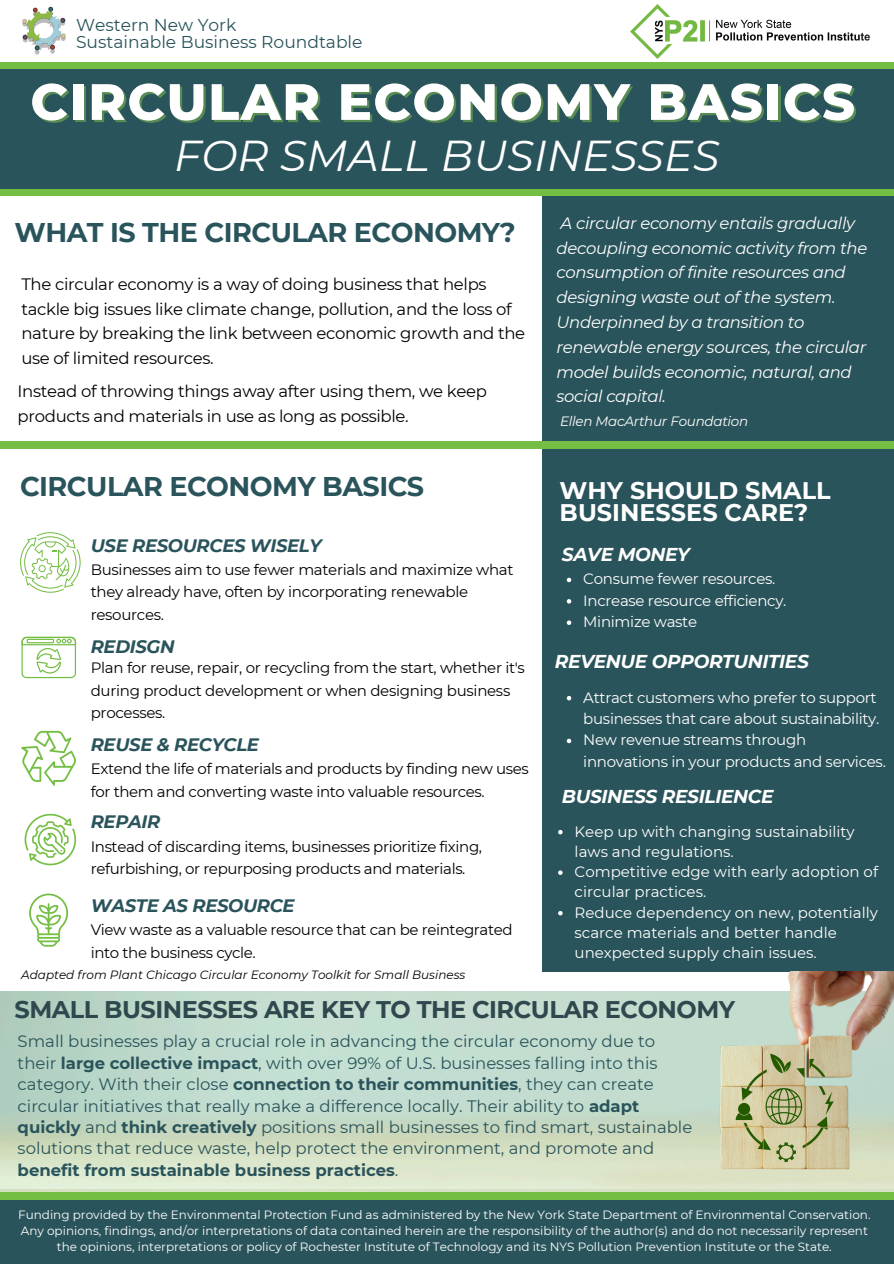
<style>
.page{position:relative;width:894px;height:1264px;background:#fff}
.page>*{position:absolute;margin:0;border:0;box-sizing:border-box;transform-origin:0 0}
.t1{font:800 51px "Montserrat";letter-spacing:.03em;color:#fff}
.t2{font:italic 43.05px "Montserrat";color:#fff}
.t3{font:700 27px "Montserrat";letter-spacing:-.02em;color:#2a545b}
.t4{font:700 24px "Montserrat";letter-spacing:-.02em;color:#2e484d}
.t5{font:700 24px/22.5px "Montserrat";color:#fff}
.t6{font:italic 700 18.6px "Montserrat";letter-spacing:-.02em;color:#fff}
.t7{font:italic 700 18px "Montserrat";letter-spacing:-.02em;color:#2a545b}
.t8{font:17.1px/16.8px "Montserrat";color:#2a545b}
.t9{font:16.5px/21.3px "Montserrat";color:#2a545b}
.t10{font:16.5px/24.8px "Montserrat";letter-spacing:-.02em;color:#000001}
.t11{font:italic 16.5px/24.8px "Montserrat";letter-spacing:-.02em;color:#fff}
.t12{font:15px/22.5px "Montserrat";letter-spacing:-.025em;color:#000001}
.t13{font:15px/21.3px "Montserrat";letter-spacing:-.02em;color:#fff}
.t14{font:15px/20.2px "Montserrat";color:#fff}
.t15{font:italic 15px "Montserrat";letter-spacing:-.02em;color:#fff}
.t16{font:italic 13.5px "Montserrat";letter-spacing:-.02em;color:#fff}
.t17{font:12px/16px "Montserrat";color:#fff;text-align:center}
.t18{font:italic 12px "Montserrat";color:#000}
.s1{font-weight:700}
</style>
<div class="page">
<div style="left:542px;top:182px;width:351px;height:258px;background:#2a545b"></div>
<div style="left:542px;top:448px;width:351px;height:523px;background:#2a545b"></div>
<div style="left:0;top:1200px;width:893px;height:63px;background:#2a545b"></div>
<div style="left:0;top:1192px;width:893px;height:8px;background:#74be43"></div>
<img style="left:602px;top:971px;width:291px;height:221px">
<svg style="left:20px;top:532px;width:61px;height:60px"></svg>
<svg style="left:29px;top:893px;width:39px;height:53px"></svg>
<svg style="left:21px;top:730px;width:55px;height:55px"></svg>
<svg style="left:25px;top:813px;width:51px;height:52px"></svg>
<svg style="left:21px;top:637px;width:55px;height:41px"></svg>
<div style="left:0;top:65px;width:893px;height:125px;background:#2a545b"></div>
<svg style="left:558px;top:829px;width:4px;height:5px"></svg>
<svg style="left:558px;top:870px;width:4px;height:4px"></svg>
<svg style="left:558px;top:911px;width:4px;height:4px"></svg>
<svg style="left:566px;top:577px;width:5px;height:5px"></svg>
<svg style="left:566px;top:599px;width:5px;height:4px"></svg>
<svg style="left:566px;top:620px;width:5px;height:5px"></svg>
<svg style="left:566px;top:696px;width:5px;height:4px"></svg>
<svg style="left:566px;top:738px;width:5px;height:5px"></svg>
<img style="left:22px;top:6px;width:44px;height:49px">
<img style="left:630px;top:4px;width:240px;height:54px">
<div style="left:0;top:440px;width:893px;height:8px;background:#74be43"></div>
<div style="left:0;top:189px;width:893px;height:7px;background:#74be43"></div>
<div style="left:0;top:62px;width:893px;height:6px;background:#74be43"></div>
<p class="t8" style="left:76px;top:17px;width:288px">Western New York<br>Sustainable Business Roundtable</p>
<h3 class="t1" style="left:30px;top:70px;width:825px">CIRCULAR ECONOMY BASICS</h3>
<p class="t2" style="left:174px;top:130px;width:546px">FOR SMALL BUSINESSES</p>
<h5 class="t3" style="left:15px;top:216px;width:502px">WHAT IS THE CIRCULAR ECONOMY?</h5>
<p class="t10" style="left:21px;top:271px;width:505px">The circular economy is a way of doing business that helps tackle big issues like climate change, pollution, and the loss of nature by breaking the link between economic growth and the use of limited resources.</p>
<p class="t10" style="left:18px;top:379px;width:470px">Instead of throwing things away after using them, we keep products and materials in use as long as possible.</p>
<p class="t3" style="left:20px;top:470px;width:405px">CIRCULAR ECONOMY BASICS</p>
<p class="t7" style="left:91px;top:535px;width:232px">USE RESOURCES WISELY</p>
<h4 class="t12" style="left:91px;top:558px;width:424px">Businesses aim to use fewer materials and maximize what they already have, often by incorporating renewable resources.</h4>
<p class="t7" style="left:91px;top:636px;width:85px">REDISGN</p>
<h5 class="t12" style="left:91px;top:656px;width:435px">Plan for reuse, repair, or recycling from the start, whether it's during product development or when designing business processes.</h5>
<p class="t7" style="left:91px;top:734px;width:170px">REUSE &amp; RECYCLE</p>
<p class="t12" style="left:91px;top:757px;width:439px">Extend the life of materials and products by finding new uses for them and converting waste into valuable resources.</p>
<p class="t7" style="left:91px;top:811px;width:71px">REPAIR</p>
<h5 class="t12" style="left:91px;top:834px;width:393px">Instead of discarding items, businesses prioritize fixing, refurbishing, or repurposing products and materials.</h5>
<p class="t7" style="left:91px;top:894px;width:205px">WASTE AS RESOURCE</p>
<p class="t12" style="left:91px;top:918px;width:423px">View waste as a valuable resource that can be reintegrated into the business cycle.</p>
<p class="t18" style="left:21px;top:967px;width:445px">Adapted from Plant Chicago Circular Economy Toolkit for Small Business</p>
<h3 class="t11" style="left:556px;top:211px;width:312px">A circular economy entails gradually decoupling economic activity from the consumption of finite resources and designing waste out of the system.<br>Underpinned by a transition to renewable energy sources, the circular model builds economic, natural, and social capital.</h3>
<p class="t16" style="left:560px;top:412px;width:190px">Ellen MacArthur Foundation</p>
<h5 class="t5" style="left:559px;top:479px;width:272px">WHY SHOULD SMALL<br>BUSINESSES CARE?</h5>
<p class="t6" style="left:561px;top:543px;width:129px">SAVE MONEY</p>
<h5 class="t13" style="left:583px;top:568px;width:193px">Consume fewer resources.</h5>
<p class="t13" style="left:583px;top:590px;width:204px">Increase resource efficiency.</p>
<h5 class="t13" style="left:583px;top:611px;width:115px">Minimize waste</h5>
<p class="t6" style="left:554px;top:650px;width:255px">REVENUE OPPORTUNITIES</p>
<h5 class="t13" style="left:583px;top:686px;width:297px">Attract customers who prefer to support businesses that care about sustainability.</h5>
<p class="t13" style="left:583px;top:729px;width:304px">New revenue streams through innovations in your products and services.</p>
<p class="t6" style="left:561px;top:785px;width:213px">BUSINESS RESILIENCE</p>
<p class="t15" style="left:574px;top:502px;width:210px">Ellen MacArthur Foundation</p>
<p class="t14" style="left:574px;top:821px;width:281px">Keep up with changing sustainability laws and regulations.</p>
<h5 class="t14" style="left:574px;top:861px;width:305px">Competitive edge with early adoption of circular practices.</h5>
<p class="t14" style="left:574px;top:902px;width:305px">Reduce dependency on new, potentially scarce materials and better handle unexpected supply chain issues.</p>
<h1 class="t4" style="left:15px;top:994px;width:721px">SMALL BUSINESSES ARE KEY TO THE CIRCULAR ECONOMY</h1>
<h2 class="t9" style="left:18px;top:1030px;width:676px">Small businesses play a crucial role in advancing the circular economy due to their <span class="s1">large collective impact</span>, with over 99% of U.S. businesses falling into this category. With their close <span class="s1">connection to their communities</span>, they can create circular initiatives that really make a difference locally. Their ability to <span class="s1">adapt quickly</span> and <span class="s1">think creatively</span> positions small businesses to find smart, sustainable solutions that reduce waste, help protect the environment, and promote and <span class="s1">benefit from sustainable business practices</span>.</h2>
<p class="t17" style="left:18px;top:1206px;width:853px">Funding provided by the Environmental Protection Fund as administered by the New York State Department of Environmental Conservation.<br>Any opinions, findings, and/or interpretations of data contained herein are the responsibility of the author(s) and do not necessarily represent the opinions, interpretations or policy of Rochester Institute of Technology and its NYS Pollution Prevention Institute or the State.</p>
</div>
